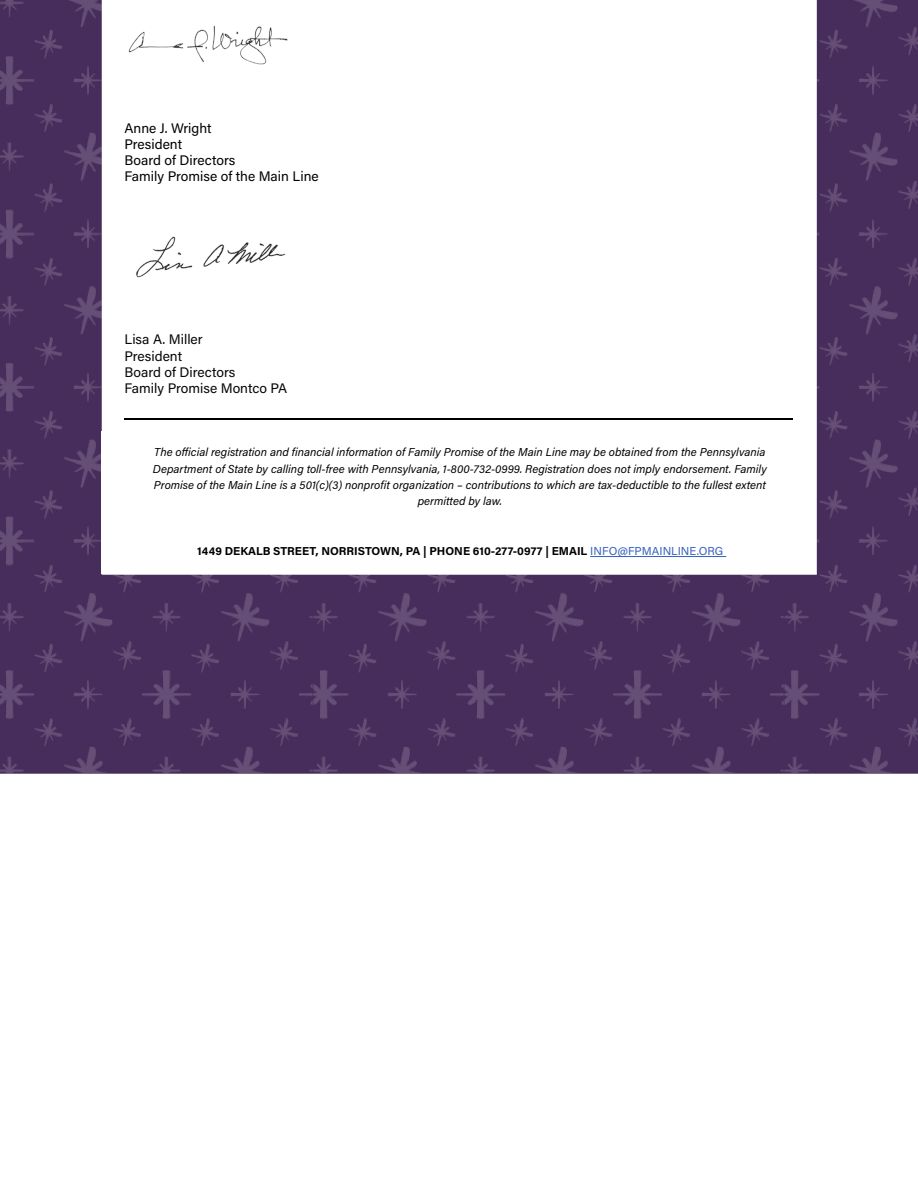
<style>
.page{position:relative;width:918px;height:1188px;background:#fff}
.page>*{position:absolute;margin:0;border:0;box-sizing:border-box;transform-origin:0 0}
.t1{font:13.8px/16.2px "Acumin Pro";color:#000203}
.t2{font:13.8px/16.2px "Acumin Pro";color:#070707}
.t3{font:italic 11.55px/16.2px "Acumin Pro";color:#000;text-align:center}
.t4{font:700 11.55px "Acumin Pro";color:#000}
.s1{font-weight:400;color:#3662bf}
</style>
<div class="page">
<img style="left:0;top:0;width:917px;height:774px">
<img style="left:101px;top:0;width:715px;height:431px">
<hr style="left:124px;top:418px;width:669px;height:1px;background:#000">
<div style="left:101px;top:431px;width:715px;height:88px;background:#fff"></div>
<div style="left:101px;top:519px;width:715px;height:55px;background:#fff"></div>
<img style="left:124px;top:0;width:172px;height:96px">
<img style="left:124px;top:206px;width:181px;height:102px">
<svg style="left:455px;top:419px;width:6px;height:4px"></svg>
<hr style="left:590px;top:556px;width:136px;height:1px;background:#3662bf">
<p class="t1" style="left:124px;top:119px;width:196px">Anne J. Wright<br>President<br>Board of Directors<br>Family Promise of the Main Line</p>
<p class="t2" style="left:124px;top:331px;width:164px">Lisa A. Miller<br>President<br>Board of Directors<br>Family Promise Montco PA</p>
<p class="t3" style="left:153px;top:444px;width:616px">The official registration and financial information of Family Promise of the Main Line may be obtained from the Pennsylvania Department of State by calling toll-free with Pennsylvania, 1-800-732-0999. Registration does not imply endorsement. Family Promise of the Main Line is a 501(c)(3) nonprofit organization – contributions to which are tax-deductible to the fullest extent permitted by law.</p>
<p class="t4" style="left:197px;top:543px;width:528px">1449 DEKALB STREET, NORRISTOWN, PA | PHONE 610-277-0977 | EMAIL <span class="s1">INFO@FPMAINLINE.ORG</span></p>
</div>
